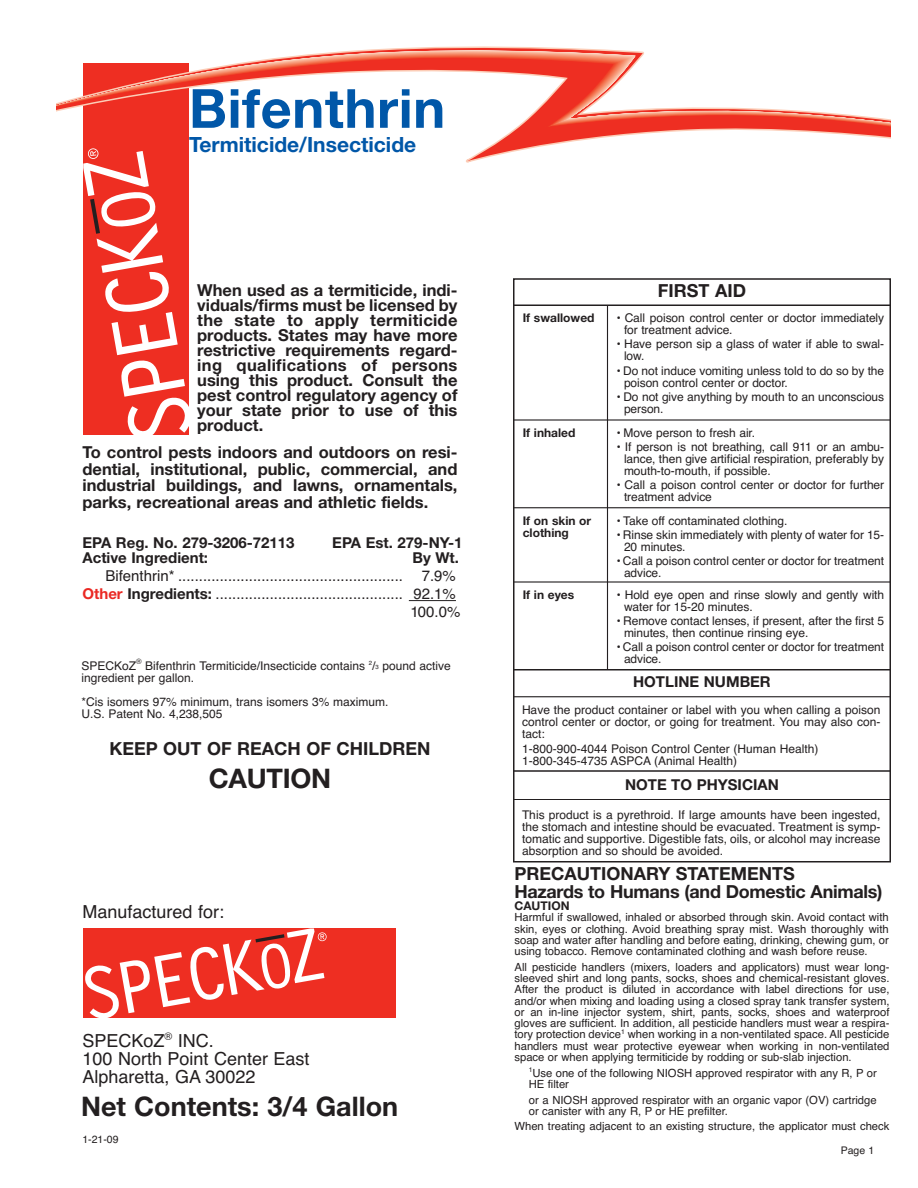
<style>
.page{position:relative;width:918px;height:1188px;background:#fff}
.page>*{position:absolute;margin:0;border:0;box-sizing:border-box;transform-origin:0 0}
.t1{font:700 54px "Helvetica Neue";letter-spacing:.01em;color:#0157a8}
.t2{font:700 27px "Helvetica Neue";color:#231f20}
.t3{font:700 21px "Helvetica Neue";color:#0157a8}
.t4{font:700 18px/18px "Helvetica Neue";color:#231f20}
.t5{font:18px/18px "Helvetica";color:#231f20}
.t6{font:700 16.5px/15px "Helvetica Neue";color:#231f20;text-align:justify}
.t7{font:15px "Helvetica";color:#231f20}
.t8{font:700 15px "Helvetica Neue";color:#231f20}
.t9{font:12px/12px "Helvetica";letter-spacing:-.005em;color:#231f20}
.t10{font:700 12px/12px "Helvetica Neue";color:#231f20}
.t11{font:11.25px/11.2px "Helvetica";color:#231f20;text-align:justify}
.t12{font:10.5px "Helvetica";color:#231f20}
.s1{font-family:"Helvetica Neue";font-weight:700;color:#ea2924}
.s2{font-family:"Helvetica Neue";font-weight:700}
.s3{font-size:6px}
</style>
<div class="page">
<hr style="left:409px;top:600px;width:47px;height:1px;background:#231f20">
<div style="left:513px;top:278px;width:378px;height:584px;border:2px solid #231f20"></div>
<hr style="left:513px;top:304px;width:378px;height:2px;background:#231f20">
<hr style="left:607px;top:305px;width:1px;height:365px;background:#231f20">
<hr style="left:513px;top:419px;width:378px;height:2px;background:#231f20">
<hr style="left:513px;top:507px;width:378px;height:1px;background:#231f20">
<hr style="left:513px;top:581px;width:378px;height:2px;background:#231f20">
<hr style="left:513px;top:669px;width:378px;height:1px;background:#231f20">
<hr style="left:513px;top:696px;width:378px;height:1px;background:#231f20">
<hr style="left:513px;top:770px;width:378px;height:2px;background:#231f20">
<hr style="left:513px;top:799px;width:378px;height:1px;background:#231f20">
<div style="left:84px;top:928px;width:312px;height:90px;background:#ee2e22"></div>
<svg style="left:85px;top:928px;width:242px;height:90px"></svg>
<svg style="left:83px;top:168px;width:105px;height:267px"></svg>
<svg style="left:56px;top:52px;width:835px;height:112px"></svg>
<h1 class="t1" style="left:189px;top:89px;width:258px">Bifenthrin</h1>
<h3 class="t3" style="left:189px;top:137px;width:229px">Termiticide/Insecticide</h3>
<p class="t6" style="left:197px;top:284px;width:262px">When used as a termiticide, indi&shy;viduals/firms must be licensed by the state to apply termiticide products. States may have more restrictive requirements regard&shy;ing qualifications of persons using this product. Consult the pest control regulatory agency of your state prior to use of this product.</p>
<h3 class="t6" style="left:82px;top:446px;width:377px;line-height:16.5px">To control pests indoors and outdoors on resi&shy;dential, institutional, public, commercial, and industrial buildings, and lawns, ornamentals, parks, recreational areas and athletic fields.</h3>
<p class="t8" style="left:82px;top:538px;width:214px">EPA Reg. No. 279-3206-72113</p>
<p class="t8" style="left:332px;top:538px;width:132px">EPA Est. 279-NY-1</p>
<p class="t8" style="left:82px;top:553px;width:127px">Active Ingredient:</p>
<p class="t8" style="left:412px;top:553px;width:48px">By Wt.</p>
<p class="t7" style="left:105px;top:568px;width:352px">Bifenthrin* ...................................................... 7.9%</p>
<p class="t7" style="left:82px;top:586px;width:375px"><span class="s1">Other</span> <span class="s2">Ingredients:</span> ............................................. 92.1%</p>
<p class="t7" style="left:410px;top:604px;width:52px">100.0%</p>
<p class="t9" style="left:81px;top:660px;width:371px">SPECKoZ<sup>®</sup> Bifenthrin Termiticide/Insecticide contains <sup>2</sup>/<span class="s3">3</span> pound active ingredient per gallon.</p>
<p class="t9" style="left:81px;top:696px;width:308px">*Cis isomers 97% minimum, trans isomers 3% maximum.<br>U.S. Patent No. 4,238,505</p>
<h3 class="t4" style="left:109px;top:742px;width:323px">KEEP OUT OF REACH OF CHILDREN</h3>
<h2 class="t2" style="left:209px;top:769px;width:124px">CAUTION</h2>
<h3 class="t5" style="left:82px;top:902px;width:143px">Manufactured for:</h3>
<h3 class="t5" style="left:82px;top:1032px;width:229px">SPECKoZ<sup>®</sup> INC.<br>100 North Point Center East<br>Alpharetta, GA 30022</h3>
<h2 class="t2" style="left:81px;top:1097px;width:319px">Net Contents: 3/4 Gallon</h2>
<p class="t12" style="left:82px;top:1133px;width:38px">1-21-09</p>
<p class="t10" style="left:523px;top:313px;width:73px">If swallowed</p>
<p class="t10" style="left:523px;top:428px;width:54px">If inhaled</p>
<p class="t10" style="left:523px;top:515px;width:70px">If on skin or clothing</p>
<p class="t10" style="left:523px;top:590px;width:53px">If in eyes</p>
<h3 class="t4" style="left:658px;top:283px;width:90px">FIRST AID</h3>
<p class="t9" style="left:624px;top:312px;width:262px;text-indent:-8px">• Call poison control center or doctor immediately for treatment advice.</p>
<p class="t9" style="left:624px;top:338px;width:262px;text-indent:-8px">• Have person sip a glass of water if able to swal&shy;low.</p>
<p class="t9" style="left:624px;top:364px;width:262px;text-indent:-8px">• Do not induce vomiting unless told to do so by the poison control center or doctor.</p>
<p class="t9" style="left:624px;top:391px;width:262px;text-indent:-8px">• Do not give anything by mouth to an unconscious person.</p>
<p class="t9" style="left:616px;top:427px;width:141px">• Move person to fresh air.</p>
<p class="t9" style="left:624px;top:441px;width:262px;text-align:justify;text-indent:-8px">• If person is not breathing, call 911 or an ambu&shy;lance, then give artificial respiration, preferably by mouth-to-mouth, if possible.</p>
<p class="t9" style="left:624px;top:479px;width:262px;text-indent:-8px">• Call a poison control center or doctor for further treatment advice</p>
<p class="t9" style="left:616px;top:515px;width:173px">• Take off contaminated clothing.</p>
<p class="t9" style="left:624px;top:529px;width:262px;text-indent:-8px">• Rinse skin immediately with plenty of water for 15-<br>20 minutes.</p>
<p class="t9" style="left:624px;top:555px;width:262px;text-indent:-8px">• Call a poison control center or doctor for treatment advice.</p>
<p class="t9" style="left:624px;top:589px;width:262px;text-indent:-8px">• Hold eye open and rinse slowly and gently with water for 15-20 minutes.</p>
<p class="t9" style="left:624px;top:615px;width:262px;text-indent:-8px">• Remove contact lenses, if present, after the first 5 minutes, then continue rinsing eye.</p>
<p class="t9" style="left:624px;top:641px;width:262px;text-indent:-8px">• Call a poison control center or doctor for treatment advice.</p>
<p class="t8" style="left:633px;top:676px;width:139px">HOTLINE NUMBER</p>
<p class="t9" style="left:522px;top:704px;width:360px;text-align:justify">Have the product container or label with you when calling a poison control center or doctor, or going for treatment. You may also con&shy;tact:</p>
<p class="t9" style="left:522px;top:743px;width:298px">1-800-900-4044 Poison Control Center (Human Health)<br>1-800-345-4735 ASPCA (Animal Health)</p>
<p class="t8" style="left:625px;top:779px;width:155px">NOTE TO PHYSICIAN</p>
<p class="t9" style="left:522px;top:809px;width:360px;text-align:justify">This product is a pyrethroid. If large amounts have been ingested, the stomach and intestine should be evacuated. Treatment is symp&shy;tomatic and supportive. Digestible fats, oils, or alcohol may increase absorption and so should be avoided.</p>
<h3 class="t4" style="left:514px;top:866px;width:369px">PRECAUTIONARY STATEMENTS<br>Hazards to Humans (and Domestic Animals)</h3>
<p class="t10" style="left:514px;top:901px;width:57px">CAUTION</p>
<p class="t11" style="left:514px;top:912px;width:376px">Harmful if swallowed, inhaled or absorbed through skin. Avoid contact with skin, eyes or clothing. Avoid breathing spray mist. Wash thoroughly with soap and water after handling and before eating, drinking, chewing gum, or using tobacco. Remove contaminated clothing and wash before reuse.</p>
<p class="t11" style="left:514px;top:961px;width:377px">All pesticide handlers (mixers, loaders and applicators) must wear long&shy;sleeved shirt and long pants, socks, shoes and chemical-resistant gloves.<br>After the product is diluted in accordance with label directions for use, and/or when mixing and loading using a closed spray tank transfer system, or an in-line injector system, shirt, pants, socks, shoes and waterproof gloves are sufficient. In addition, all pesticide handlers must wear a respira&shy;tory protection device<sup>1</sup> when working in a non-ventilated space. All pesticide handlers must wear protective eyewear when working in non-ventilated space or when applying termiticide by rodding or sub-slab injection.</p>
<p class="t11" style="left:529px;top:1067px;width:350px"><sup>1</sup>Use one of the following NIOSH approved respirator with any R, P or<br>HE filter</p>
<p class="t11" style="left:529px;top:1094px;width:350px">or a NIOSH approved respirator with an organic vapor (OV) cartridge or canister with any R, P or HE prefilter.</p>
<p class="t11" style="left:515px;top:1120px;width:377px">When treating adjacent to an existing structure, the applicator must check</p>
<p class="t12" style="left:841px;top:1145px;width:35px">Page 1</p>
</div>
